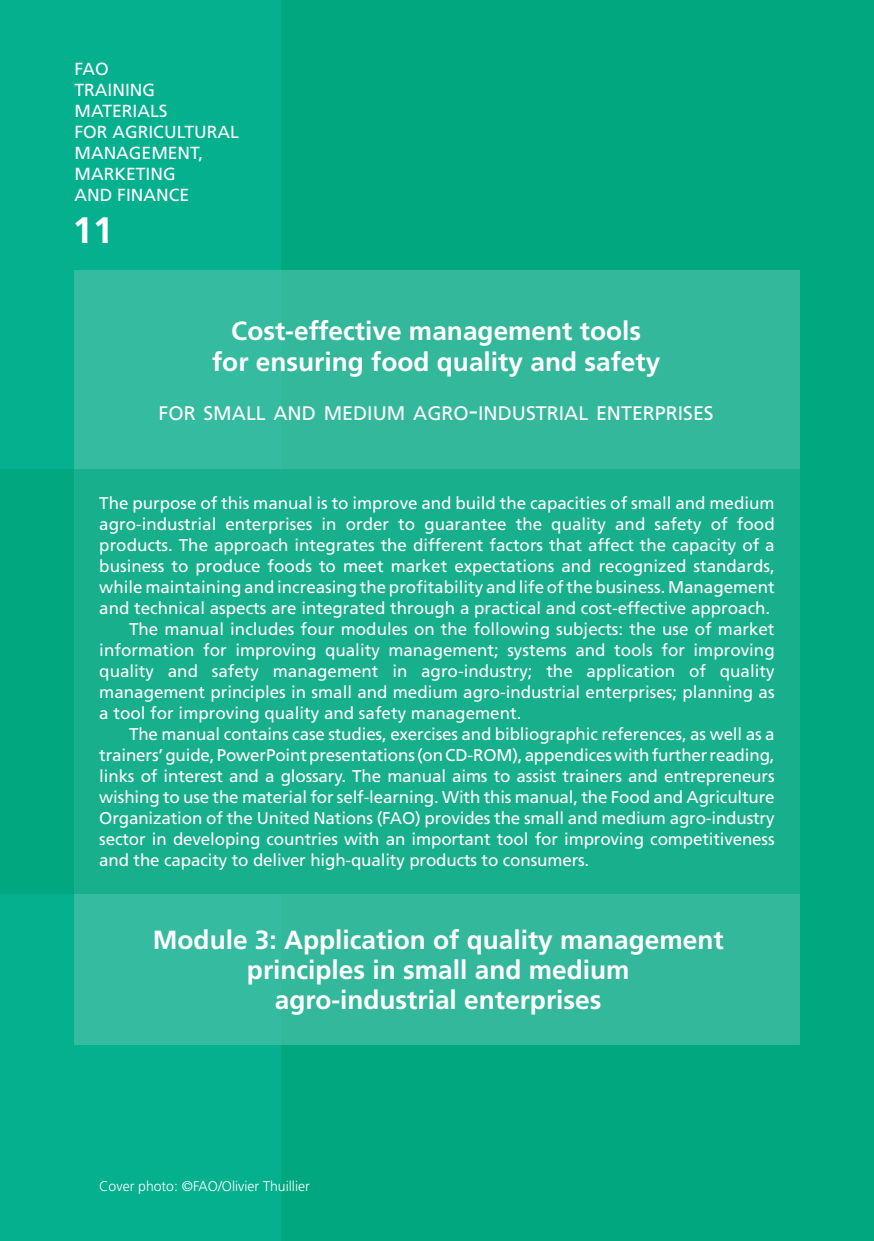
<style>
.page{position:relative;width:874px;height:1241px;background:#fff}
.page>*{position:absolute;margin:0;border:0;box-sizing:border-box;transform-origin:0 0}
.t1{font:700 36.75px "Frutiger LT Std";color:#fff}
.t2{font:700 26.25px/29.8px "Frutiger LT Std";color:#fff;text-align:center}
.t3{font:19.6px "Frutiger LT Std";color:#fff}
.t4{font:17.5px/21px "Frutiger LT Std";color:#fff}
.t5{font:16.97px "Frutiger LT Std";color:#fff}
.t6{font:300 14px "Frutiger LT Std";color:#fff}
.s1{font-size:28px}
</style>
<div class="page">
<div style="left:0;top:0;width:873px;height:1240px;background:#00a77f"></div>
<div style="left:0;top:0;width:280px;height:1240px;background:#05b08f"></div>
<div style="left:74px;top:270px;width:725px;height:774px;background:#34b89b"></div>
<div style="left:0;top:469px;width:873px;height:424px;background:#00a77f"></div>
<div style="left:74px;top:469px;width:725px;height:424px;background:#18af8c"></div>
<p class="t4" style="left:74px;top:58px;width:166px">FAO<br>TRAINING<br>MATERIALS<br>FOR AGRICULTURAL<br>MANAGEMENT,<br>MARKETING<br>AND FINANCE</p>
<h1 class="t1" style="left:72px;top:209px;width:42px">11</h1>
<h2 class="t2" style="left:212px;top:315px;width:449px;line-height:31.5px">Cost-effective management tools for ensuring food quality and safety</h2>
<p class="t3" style="left:158px;top:401px;width:556px">FOR SMALL AND MEDIUM AGRO<span class="s1">-</span>INDUSTRIAL ENTERPRISES</p>
<p class="t5" style="left:99px;top:493px;width:676px">The purpose of this manual is to improve and build the capacities of small and medium</p>
<p class="t5" style="left:99px;top:514px;width:676px">agro-industrial enterprises in order to guarantee the quality and safety of food</p>
<p class="t5" style="left:99px;top:535px;width:676px">products. The approach integrates the different factors that affect the capacity of a</p>
<p class="t5" style="left:99px;top:556px;width:676px">business to produce foods to meet market expectations and recognized standards,</p>
<p class="t5" style="left:99px;top:577px;width:676px">while maintaining and increasing the profitability and life of the business. Management</p>
<p class="t5" style="left:99px;top:598px;width:672px">and technical aspects are integrated through a practical and cost-effective approach.</p>
<p class="t5" style="left:129px;top:619px;width:646px">The manual includes four modules on the following subjects: the use of market</p>
<p class="t5" style="left:99px;top:640px;width:676px">information for improving quality management; systems and tools for improving</p>
<p class="t5" style="left:99px;top:661px;width:676px">quality and safety management in agro-industry; the application of quality</p>
<p class="t5" style="left:99px;top:682px;width:676px">management principles in small and medium agro-industrial enterprises; planning as</p>
<p class="t5" style="left:99px;top:703px;width:423px">a tool for improving quality and safety management.</p>
<p class="t5" style="left:129px;top:724px;width:646px">The manual contains case studies, exercises and bibliographic references, as well as a</p>
<p class="t5" style="left:99px;top:745px;width:676px">trainers’ guide, PowerPoint presentations (on CD-ROM), appendices with further reading,</p>
<p class="t5" style="left:99px;top:766px;width:676px">links of interest and a glossary. The manual aims to assist trainers and entrepreneurs</p>
<p class="t5" style="left:99px;top:787px;width:676px">wishing to use the material for self-learning. With this manual, the Food and Agriculture</p>
<p class="t5" style="left:99px;top:808px;width:676px">Organization of the United Nations (FAO) provides the small and medium agro-industry</p>
<p class="t5" style="left:99px;top:829px;width:676px">sector in developing countries with an important tool for improving competitiveness</p>
<p class="t5" style="left:99px;top:850px;width:491px">and the capacity to deliver high-quality products to consumers.</p>
<h2 class="t2" style="left:153px;top:925px;width:572px">Module 3: Application of quality management principles in small and medium agro-industrial enterprises</h2>
<p class="t6" style="left:99px;top:1178px;width:212px">Cover photo: ©FAO/Olivier Thuillier</p>
</div>
